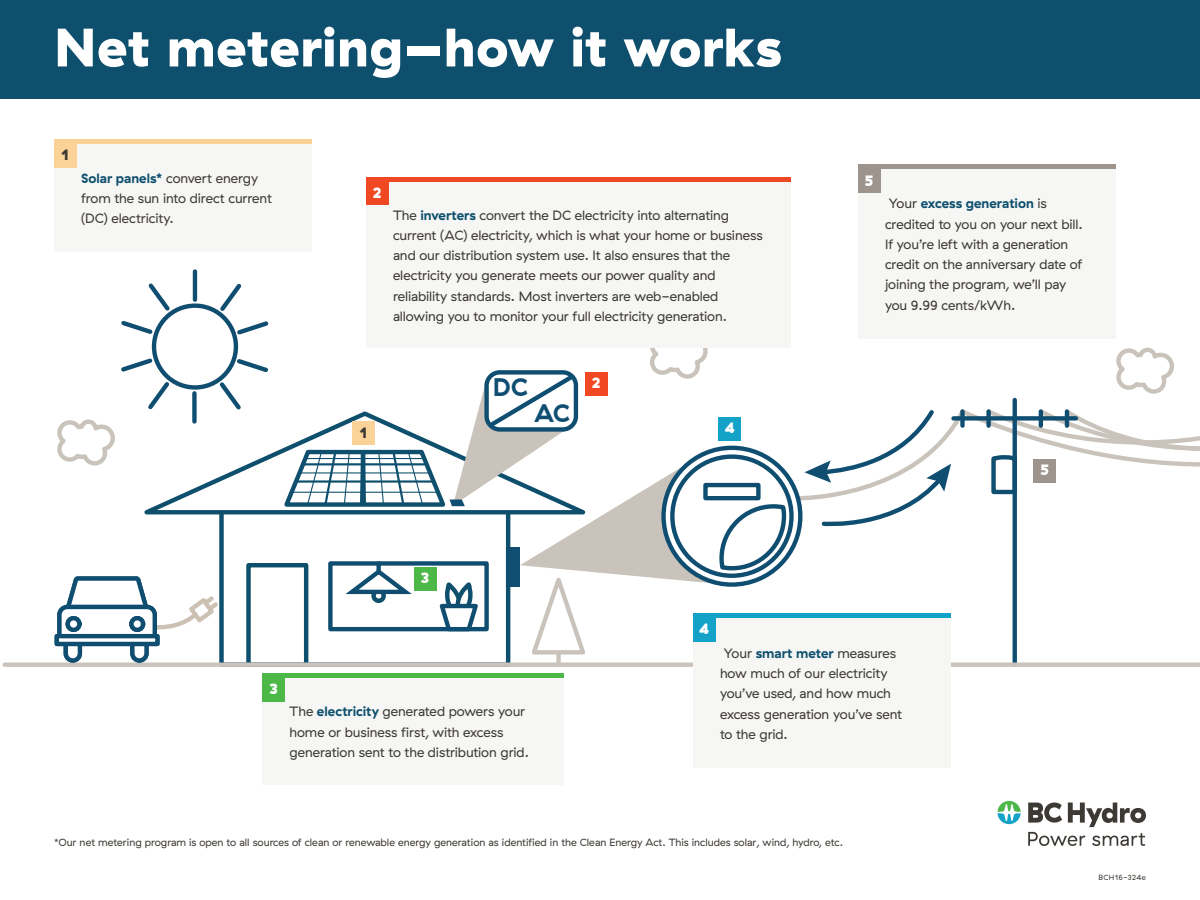
<style>
.page{position:relative;width:1200px;height:900px;background:#fff}
.page>*{position:absolute;margin:0;border:0;box-sizing:border-box;transform-origin:0 0}
.t1{font:900 54px "GT Haptik";letter-spacing:.01em;color:#fff}
.t2{font:700 25.35px "GT Haptik";color:#0f4e71}
.t3{font:900 15px "GT Haptik";color:#fff}
.t4{font:900 15px "GT Haptik";color:#3d3934}
.t5{font:13.5px/20.2px "GT Haptik";letter-spacing:-.01em;color:#3d3934}
.t6{font:10.5px "GT Haptik";color:#3d3934}
.t7{font:7.5px "GT Haptik";letter-spacing:.045em;color:#3d3934}
.s1{font-weight:700;color:#0d4f6c}
</style>
<div class="page">
<hr style="left:193px;top:272px;width:4px;height:28px;background:#0f4e71">
<svg style="left:796px;top:347px;width:404px;height:191px"></svg>
<svg style="left:1013px;top:400px;width:4px;height:263px"></svg>
<div style="left:953px;top:416px;width:123px;height:5px;background:#0f4e71"></div>
<div style="left:960px;top:411px;width:5px;height:15px;background:#0f4e71"></div>
<div style="left:986px;top:411px;width:5px;height:15px;background:#0f4e71"></div>
<hr style="left:1039px;top:411px;width:4px;height:15px;background:#0f4e71">
<hr style="left:1065px;top:411px;width:4px;height:15px;background:#0f4e71">
<div style="left:556px;top:652px;width:5px;height:13px;background:#c9c3bb"></div>
<hr style="left:5px;top:663px;width:1195px;height:4px;background:#c9c3bb">
<svg style="left:664px;top:448px;width:136px;height:137px"></svg>
<div style="left:130px;top:631px;width:19px;height:32px;border:4px solid #0f4e71;border-radius:7px"></div>
<div style="left:64px;top:631px;width:18px;height:32px;border:4px solid #0f4e71;border-radius:7px"></div>
<svg style="left:55px;top:280px;width:733px;height:377px"></svg>
<div style="left:0;top:0;width:1200px;height:99px;background:#0d4f6c"></div>
<svg style="left:998px;top:801px;width:23px;height:23px"></svg>
<svg style="left:1028px;top:803px;width:118px;height:43px"></svg>
<div style="left:54px;top:144px;width:258px;height:108px;background:#f6f6f5"></div>
<hr style="left:54px;top:140px;width:258px;height:4px;background:#fbd298">
<div style="left:54px;top:144px;width:22px;height:24px;background:#fbd298"></div>
<div style="left:366px;top:182px;width:424px;height:166px;background:#f6f6f5"></div>
<div style="left:366px;top:177px;width:424px;height:5px;background:#f04822"></div>
<div style="left:366px;top:182px;width:22px;height:24px;background:#f04822"></div>
<div style="left:262px;top:678px;width:302px;height:106px;background:#f6f6f5"></div>
<hr style="left:262px;top:674px;width:302px;height:4px;background:#4cb848">
<div style="left:262px;top:678px;width:23px;height:24px;background:#4cb848"></div>
<div style="left:693px;top:618px;width:258px;height:150px;background:#f6f6f5"></div>
<hr style="left:693px;top:614px;width:258px;height:4px;background:#14a2c8">
<div style="left:693px;top:618px;width:23px;height:24px;background:#14a2c8"></div>
<div style="left:858px;top:169px;width:258px;height:169px;background:#f6f6f5"></div>
<hr style="left:858px;top:165px;width:258px;height:4px;background:#9c948d">
<div style="left:858px;top:169px;width:22px;height:24px;background:#9c948d"></div>
<div style="left:352px;top:422px;width:23px;height:24px;background:#fbd298"></div>
<div style="left:585px;top:372px;width:23px;height:24px;background:#f04822"></div>
<div style="left:414px;top:567px;width:22px;height:24px;background:#4cb848"></div>
<div style="left:718px;top:417px;width:23px;height:24px;background:#14a2c8"></div>
<div style="left:1034px;top:459px;width:22px;height:24px;background:#9c948d"></div>
<h1 class="t1" style="left:54px;top:12px;width:729px">Net metering–how it works</h1>
<p class="t4" style="left:61px;top:145px;width:9px">1</p>
<p class="t5" style="left:81px;top:168px;width:193px"><span class="s1">Solar panels*</span> convert energy from the sun into direct current (DC) electricity.</p>
<p class="t3" style="left:373px;top:183px;width:10px">2</p>
<p class="t5" style="left:393px;top:205px;width:371px">The <span class="s1">inverters</span> convert the DC electricity into alternating current (AC) electricity, which is what your home or business and our distribution system use. It also ensures that the electricity you generate meets our power quality and reliability standards. Most inverters are web-enabled allowing you to monitor your full electricity generation.</p>
<p class="t4" style="left:360px;top:423px;width:9px">1</p>
<h2 class="t2" style="left:493px;top:371px;width:36px">DC</h2>
<h2 class="t2" style="left:534px;top:397px;width:37px">AC</h2>
<p class="t3" style="left:592px;top:373px;width:10px">2</p>
<p class="t3" style="left:725px;top:418px;width:12px">4</p>
<p class="t3" style="left:865px;top:171px;width:10px">5</p>
<p class="t5" style="left:885px;top:194px;width:199px">Your <span class="s1">excess generation</span> is credited to you on your next bill.<br>If you’re left with a generation credit on the anniversary date of joining the program, we’ll pay you 9.99 cents/kWh.</p>
<p class="t3" style="left:1040px;top:460px;width:10px">5</p>
<p class="t3" style="left:421px;top:568px;width:10px">3</p>
<p class="t3" style="left:269px;top:679px;width:10px">3</p>
<p class="t5" style="left:290px;top:702px;width:241px">The <span class="s1">electricity</span> generated powers your home or business first, with excess generation sent to the distribution grid.</p>
<p class="t3" style="left:699px;top:619px;width:12px">4</p>
<p class="t5" style="left:720px;top:643px;width:184px">Your <span class="s1">smart meter</span> measures how much of our electricity you’ve used, and how much excess generation you’ve sent to the grid.</p>
<p class="t6" style="left:54px;top:836px;width:790px">*Our net metering program is open to all sources of clean or renewable energy generation as identified in the Clean Energy Act. This includes solar, wind, hydro, etc.</p>
<p class="t7" style="left:1099px;top:874px;width:49px">BCH16-324e</p>
</div>
